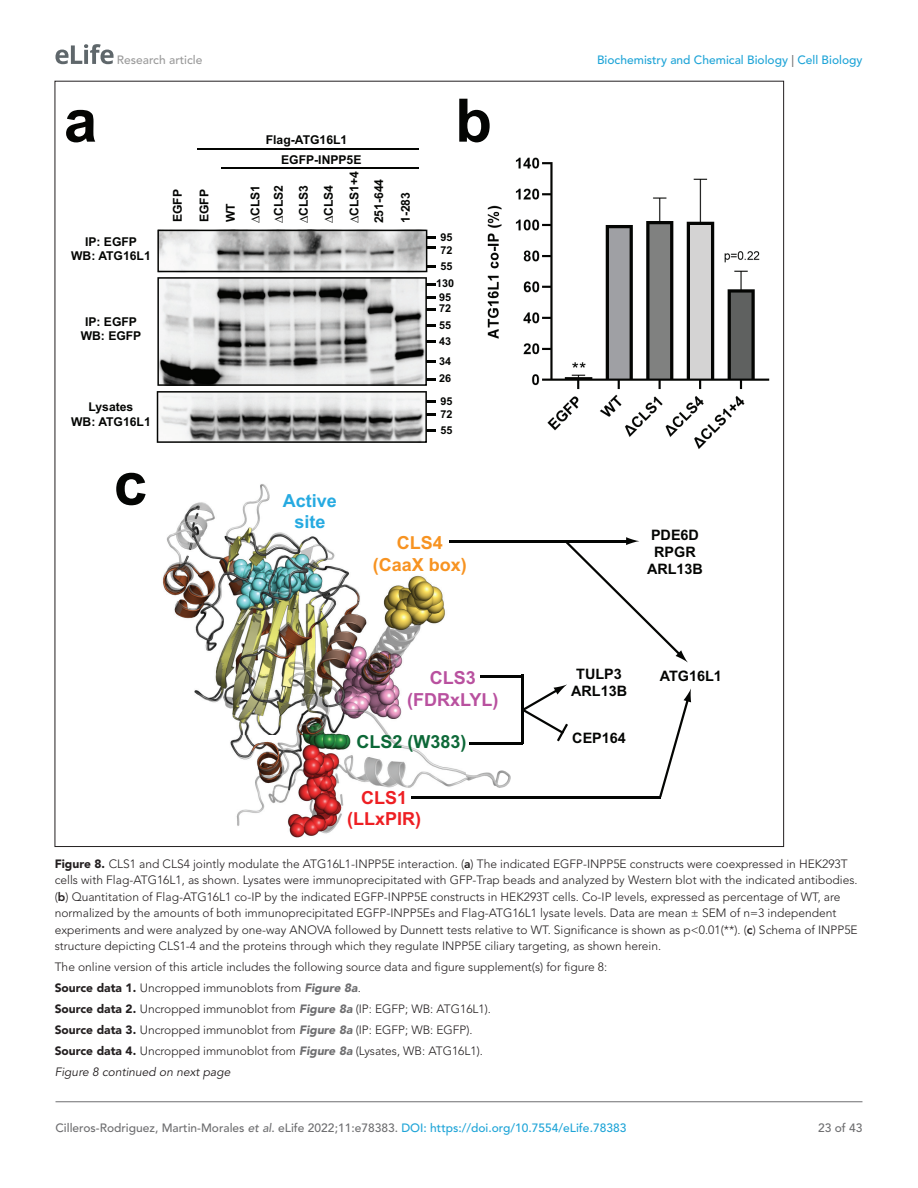
<style>
.page{position:relative;width:918px;height:1188px;background:#fff}
.page>*{position:absolute;margin:0;border:0;box-sizing:border-box;transform-origin:0 0}
.t1{font:700 60px "Arial";color:#040503}
.t2{font:700 18px/21.6px "Arial";color:#f79321;text-align:center}
.t3{font:700 18px/21.6px "Arial";color:#b9519f;text-align:center}
.t4{font:700 18px/21.6px "Arial";color:#ee1f23;text-align:center}
.t5{font:700 18px "Arial";color:#0c6837}
.t6{font:700 18px/21.6px "Arial";color:#26aae1;text-align:center}
.t7{font:700 14.4px/17.2px "Arial";color:#040503;text-align:center}
.t8{font:700 12.15px/14.5px "Arial";color:#040503;text-align:center}
.t9{font:300 12px/16.5px "Avenir LT Std";color:#231f20}
.t10{font:500 12px "Avenir LT Std";color:#6e6e70}
.t11{font:500 12px "Avenir LT Std";color:#1ea4d7}
.t12{font:500 12px "Avenir LT Std";color:#9a9a9a}
.t13{font:700 10.8px/16.2px "Arial";color:#040503}
.s1{color:#6e6e70}
.s2{font-weight:900}
.s3{font-weight:800}
.s4{font-weight:900;font-style:italic;color:#6e6e70}
.s5{font-weight:400;font-style:italic}
.s6{font-style:italic}
.s7{color:#1ea4d7}
</style>
<div class="page">
<svg style="left:55px;top:44px;width:59px;height:20px"></svg>
<hr style="left:56px;top:1101px;width:806px;height:1px;background:#6e6e70">
<img style="left:163px;top:484px;width:353px;height:354px">
<hr style="left:450px;top:540px;width:179px;height:2px;background:#040503">
<hr style="left:480px;top:675px;width:43px;height:2px;background:#040503">
<hr style="left:521px;top:675px;width:3px;height:69px;background:#040503">
<hr style="left:469px;top:743px;width:54px;height:2px;background:#040503">
<svg style="left:524px;top:684px;width:44px;height:57px"></svg>
<svg style="left:659px;top:688px;width:32px;height:109px"></svg>
<hr style="left:412px;top:796px;width:249px;height:2px;background:#040503">
<svg style="left:565px;top:537px;width:123px;height:126px"></svg>
<hr style="left:221px;top:167px;width:198px;height:1px;background:#040503">
<hr style="left:197px;top:148px;width:222px;height:2px;background:#040503">
<svg style="left:157px;top:230px;width:279px;height:213px"></svg>
<img style="left:487px;top:157px;width:283px;height:292px">
<p class="t12" style="left:117px;top:53px;width:87px">Research article</p>
<p class="t11" style="left:597px;top:53px;width:267px">Biochemistry and Chemical Biology <span class="s1">|</span> Cell Biology</p>
<h1 class="t1" style="left:64px;top:78px;width:35px">a</h1>
<h1 class="t1" style="left:455px;top:78px;width:38px">b</h1>
<p class="t8" style="left:266px;top:132px;width:83px">Flag-ATG16L1</p>
<p class="t8" style="left:171px;top:222px;width:35px;rotate:-90deg">EGFP</p>
<p class="t8" style="left:281px;top:152px;width:82px">EGFP-INPP5E</p>
<p class="t8" style="left:347px;top:216px;width:46px;rotate:-90deg">CLS1+4</p>
<p class="t8" style="left:197px;top:222px;width:35px;rotate:-90deg">EGFP</p>
<p class="t8" style="left:372px;top:223px;width:46px;rotate:-90deg">251-644</p>
<p class="t8" style="left:322px;top:216px;width:33px;rotate:-90deg">CLS4</p>
<p class="t8" style="left:399px;top:223px;width:33px;rotate:-90deg">1-283</p>
<p class="t8" style="left:296px;top:216px;width:33px;rotate:-90deg">CLS3</p>
<p class="t8" style="left:244px;top:216px;width:33px;line-height:23.2px;text-align:left;rotate:-90deg">CLS1<br>CLS2</p>
<p class="t8" style="left:223px;top:222px;width:20px;rotate:-90deg">WT</p>
<p class="t13" style="left:441px;top:229px;width:14px">95</p>
<p class="t13" style="left:441px;top:258px;width:14px">55</p>
<p class="t8" style="left:71px;top:234px;width:81px">IP: EGFP<br>WB: ATG16L1</p>
<p class="t13" style="left:441px;top:242px;width:14px">72</p>
<p class="t8" style="left:81px;top:314px;width:62px">IP: EGFP<br>WB: EGFP</p>
<p class="t13" style="left:436px;top:275px;width:20px">130</p>
<p class="t13" style="left:439px;top:289px;width:14px">95</p>
<p class="t13" style="left:439px;top:317px;width:14px">55<br>43</p>
<p class="t13" style="left:439px;top:353px;width:14px">34</p>
<p class="t13" style="left:439px;top:301px;width:14px">72</p>
<p class="t13" style="left:439px;top:371px;width:14px">26</p>
<p class="t13" style="left:441px;top:393px;width:14px">95</p>
<p class="t13" style="left:441px;top:422px;width:14px">55</p>
<p class="t8" style="left:71px;top:400px;width:81px">Lysates<br>WB: ATG16L1</p>
<p class="t13" style="left:441px;top:406px;width:14px">72</p>
<h1 class="t1" style="left:114px;top:441px;width:35px">c</h1>
<h2 class="t6" style="left:283px;top:490px;width:56px">Active site</h2>
<h2 class="t2" style="left:373px;top:532px;width:96px">CLS4 (CaaX box)</h2>
<h2 class="t3" style="left:407px;top:667px;width:93px">CLS3 (FDRxLYL)</h2>
<h2 class="t5" style="left:357px;top:729px;width:112px">CLS2 (W383)</h2>
<h2 class="t4" style="left:347px;top:787px;width:75px">CLS1 (LLxPIR)</h2>
<p class="t7" style="left:647px;top:526px;width:58px">PDE6D<br>RPGR<br>ARL13B</p>
<p class="t7" style="left:571px;top:666px;width:58px">TULP3<br>ARL13B</p>
<p class="t7" style="left:572px;top:730px;width:55px">CEP164</p>
<p class="t7" style="left:660px;top:668px;width:64px">ATG16L1</p>
<p class="t9" style="left:55px;top:855px;width:804px"><span class="s2">Figure 8.</span> CLS1 and CLS4 jointly modulate the ATG16L1-INPP5E interaction. (<span class="s3">a</span>) The indicated EGFP-INPP5E constructs were coexpressed in HEK293T cells with Flag-ATG16L1, as shown. Lysates were immunoprecipitated with GFP-Trap beads and analyzed by Western blot with the indicated antibodies. (<span class="s3">b</span>) Quantitation of Flag-ATG16L1 co-IP by the indicated EGFP-INPP5E constructs in HEK293T cells. Co-IP levels, expressed as percentage of WT, are normalized by the amounts of both immunoprecipitated EGFP-INPP5Es and Flag-ATG16L1 lysate levels. Data are mean ± SEM of n=3 independent experiments and were analyzed by one-way ANOVA followed by Dunnett tests relative to WT. Significance is shown as p&lt;0.01(**). (<span class="s3">c</span>) Schema of INPP5E structure depicting CLS1-4 and the proteins through which they regulate INPP5E ciliary targeting, as shown herein.</p>
<p class="t9" style="left:55px;top:957px;width:554px;line-height:21px">The online version of this article includes the following source data and figure supplement(s) for figure 8:<br><span class="s2">Source data 1.</span> Uncropped immunoblots from <span class="s4">Figure 8a</span>.<br><span class="s2">Source data 2.</span> Uncropped immunoblot from <span class="s4">Figure 8a</span> (IP: EGFP; WB: ATG16L1).<br><span class="s2">Source data 3.</span> Uncropped immunoblot from <span class="s4">Figure 8a</span> (IP: EGFP; WB: EGFP).<br><span class="s2">Source data 4.</span> Uncropped immunoblot from <span class="s4">Figure 8a</span> (Lysates, WB: ATG16L1).<br><span class="s5">Figure 8 continued on next page</span></p>
<p class="t10" style="left:56px;top:1121px;width:572px">Cilleros-Rodriguez, Martin-Morales <span class="s6">et al</span>. eLife 2022;11:e78383. <span class="s7">DOI: https://doi.org/10.7554/eLife.78383</span></p>
<p class="t10" style="left:818px;top:1121px;width:46px">23 of 43</p>
</div>
